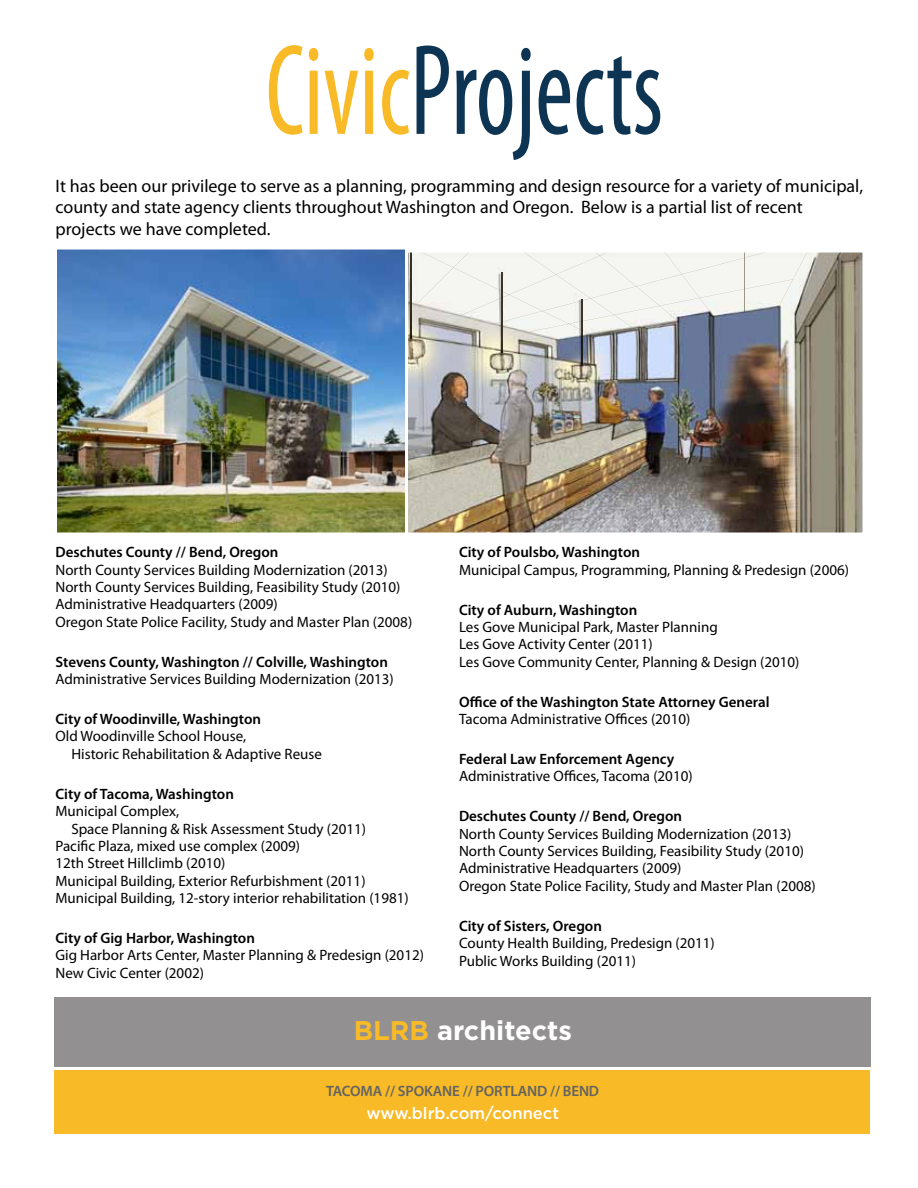
<style>
.page{position:relative;width:918px;height:1188px;background:#fff}
.page>*{position:absolute;margin:0;border:0;box-sizing:border-box;transform-origin:0 0}
.t1{font:condensed 130.5px "Myriad Pro";color:#0d3453;scale:.8 1}
.t2{font:700 27px "Gotham";color:#fff}
.t3{font:18px/21.6px "Myriad Pro";color:#000}
.t4{font:500 16.5px "Gotham";color:#fff}
.t5{font:15px/17.4px "Myriad Pro";color:#000}
.t6{font:600 15px "Myriad Pro";color:#000}
.t7{font:600 15px "Myriad Pro";letter-spacing:-.01em;color:#646362}
.s1{color:#f8ba27}
</style>
<div class="page">
<div style="left:54px;top:1071px;width:816px;height:63px;background:#f8ba27"></div>
<div style="left:54px;top:997px;width:816px;height:69px;background:#929090"></div>
<img style="left:409px;top:254px;width:453px;height:278px">
<img style="left:530px;top:279px;width:263px;height:53px">
<img style="left:502px;top:273px;width:1px;height:80px">
<img style="left:582px;top:299px;width:1px;height:66px">
<div style="left:405px;top:250px;width:461px;height:286px;border:3px solid #fff"></div>
<img style="left:58px;top:251px;width:346px;height:281px">
<div style="left:54px;top:247px;width:354px;height:289px;border:3px solid #fff"></div>
<h1 class="t1" style="left:265px;top:12px;width:498px"><span class="s1">Civic</span>Projects</h1>
<p class="t3" style="left:56px;top:175px;width:809px">It has been our privilege to serve as a planning, programming and design resource for a variety of municipal, county and state agency clients throughout Washington and Oregon. Below is a partial list of recent projects we have completed.</p>
<p class="t6" style="left:56px;top:543px;width:225px">Deschutes County // Bend, Oregon</p>
<p class="t5" style="left:56px;top:561px;width:358px">North County Services Building Modernization (2013)<br>North County Services Building, Feasibility Study (2010)<br>Administrative Headquarters (2009)<br>Oregon State Police Facility, Study and Master Plan (2008)</p>
<p class="t6" style="left:56px;top:652px;width:334px">Stevens County, Washington // Colville, Washington</p>
<p class="t5" style="left:56px;top:670px;width:340px">Administrative Services Building Modernization (2013)</p>
<p class="t6" style="left:56px;top:709px;width:207px">City of Woodinville, Washington</p>
<p class="t5" style="left:71px;top:727px;width:252px;text-indent:-16px">Old Woodinville School House,<br>Historic Rehabilitation &amp; Adaptive Reuse</p>
<p class="t6" style="left:56px;top:784px;width:180px">City of Tacoma, Washington</p>
<p class="t5" style="left:56px;top:802px;width:125px">Municipal Complex,</p>
<p class="t5" style="left:71px;top:820px;width:296px">Space Planning &amp; Risk Assessment Study (2011)</p>
<p class="t5" style="left:56px;top:837px;width:246px">Pacific Plaza, mixed use complex (2009)</p>
<p class="t5" style="left:56px;top:854px;width:171px">12th Street Hillclimb (2010)</p>
<p class="t5" style="left:56px;top:872px;width:312px">Municipal Building, Exterior Refurbishment (2011)</p>
<p class="t5" style="left:56px;top:889px;width:355px">Municipal Building, 12-story interior rehabilitation (1981)</p>
<p class="t6" style="left:56px;top:928px;width:201px">City of Gig Harbor, Washington</p>
<p class="t5" style="left:56px;top:946px;width:370px">Gig Harbor Arts Center, Master Planning &amp; Predesign (2012)<br>New Civic Center (2002)</p>
<p class="t6" style="left:459px;top:543px;width:183px">City of Poulsbo, Washington</p>
<p class="t5" style="left:459px;top:561px;width:392px">Municipal Campus, Programming, Planning &amp; Predesign (2006)</p>
<p class="t6" style="left:459px;top:600px;width:180px">City of Auburn, Washington</p>
<p class="t5" style="left:459px;top:618px;width:342px">Les Gove Municipal Park, Master Planning<br>Les Gove Activity Center (2011)<br>Les Gove Community Center, Planning &amp; Design (2010)</p>
<p class="t6" style="left:459px;top:692px;width:312px">Office of the Washington State Attorney General</p>
<p class="t5" style="left:459px;top:710px;width:233px">Tacoma Administrative Offices (2010)</p>
<p class="t6" style="left:459px;top:749px;width:217px">Federal Law Enforcement Agency</p>
<p class="t5" style="left:459px;top:767px;width:235px">Administrative Offices, Tacoma (2010)</p>
<p class="t6" style="left:459px;top:807px;width:225px">Deschutes County // Bend, Oregon</p>
<p class="t5" style="left:459px;top:825px;width:358px">North County Services Building Modernization (2013)<br>North County Services Building, Feasibility Study (2010)<br>Administrative Headquarters (2009)<br>Oregon State Police Facility, Study and Master Plan (2008)</p>
<p class="t6" style="left:459px;top:916px;width:144px">City of Sisters, Oregon</p>
<p class="t5" style="left:459px;top:934px;width:257px">County Health Building, Predesign (2011)<br>Public Works Building (2011)</p>
<h2 class="t2" style="left:354px;top:1014px;width:220px"><span class="s1">BLRB</span> architects</h2>
<p class="t7" style="left:326px;top:1081px;width:275px">TACOMA // SPOKANE // PORTLAND // BEND</p>
<p class="t4" style="left:366px;top:1104px;width:194px">www.blrb.com/connect</p>
</div>
